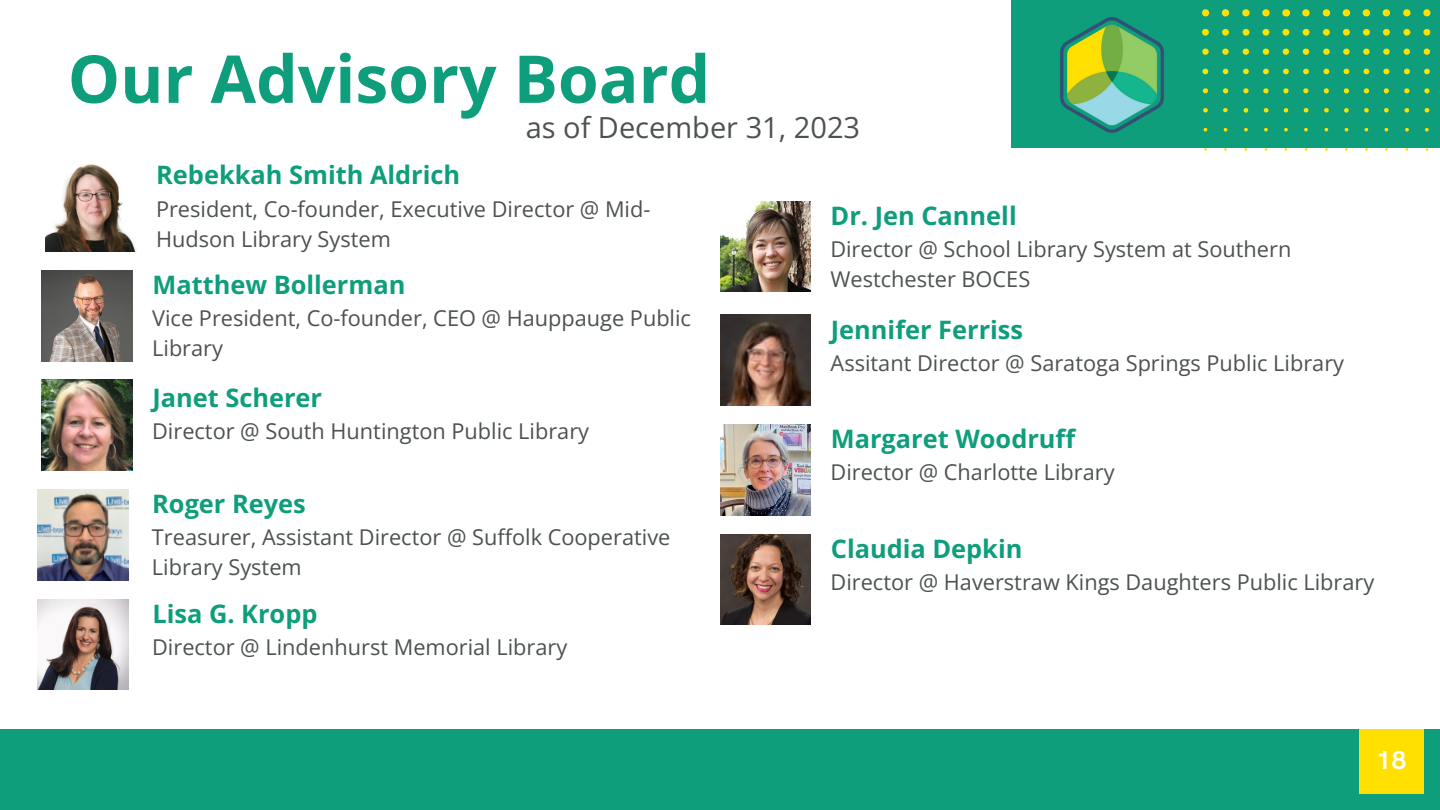
<style>
.page{position:relative;width:1440px;height:810px;background:#fff}
.page>*{position:absolute;margin:0;border:0;box-sizing:border-box;transform-origin:0 0}
.t1{font:700 66px "Open Sans";color:#0e9e7c}
.t2{font:29px "Open Sans";color:#4c5251}
.t3{font:700 26px "HK Grotesk Pro";color:#fff}
.t4{font:700 25.4px "Open Sans";color:#0e9e7c}
.t5{font:21.8px/29.9px "Open Sans";color:#4c5251}
</style>
<div class="page">
<div style="left:0;top:729px;width:1440px;height:81px;background:#0e9e7c"></div>
<div style="left:1011px;top:0;width:429px;height:147px;background:#0e9e7c"></div>
<svg style="left:1423px;top:9px;width:7px;height:7px"></svg>
<svg style="left:1403px;top:9px;width:8px;height:7px"></svg>
<svg style="left:1383px;top:9px;width:7px;height:7px"></svg>
<svg style="left:1363px;top:9px;width:7px;height:7px"></svg>
<svg style="left:1343px;top:9px;width:7px;height:7px"></svg>
<svg style="left:1323px;top:9px;width:7px;height:7px"></svg>
<svg style="left:1302px;top:9px;width:8px;height:7px"></svg>
<svg style="left:1282px;top:9px;width:8px;height:8px"></svg>
<svg style="left:1262px;top:9px;width:8px;height:7px"></svg>
<svg style="left:1242px;top:9px;width:8px;height:7px"></svg>
<svg style="left:1222px;top:9px;width:7px;height:7px"></svg>
<svg style="left:1202px;top:9px;width:7px;height:7px"></svg>
<svg style="left:1423px;top:29px;width:7px;height:7px"></svg>
<svg style="left:1403px;top:29px;width:7px;height:7px"></svg>
<svg style="left:1383px;top:29px;width:7px;height:7px"></svg>
<svg style="left:1363px;top:29px;width:7px;height:7px"></svg>
<svg style="left:1343px;top:29px;width:7px;height:7px"></svg>
<svg style="left:1323px;top:29px;width:7px;height:7px"></svg>
<svg style="left:1303px;top:29px;width:6px;height:7px"></svg>
<svg style="left:1282px;top:29px;width:7px;height:7px"></svg>
<svg style="left:1262px;top:29px;width:7px;height:7px"></svg>
<svg style="left:1243px;top:29px;width:7px;height:7px"></svg>
<svg style="left:1222px;top:29px;width:7px;height:7px"></svg>
<svg style="left:1202px;top:29px;width:7px;height:7px"></svg>
<svg style="left:1202px;top:49px;width:7px;height:6px"></svg>
<svg style="left:1222px;top:49px;width:7px;height:6px"></svg>
<svg style="left:1243px;top:49px;width:6px;height:6px"></svg>
<svg style="left:1263px;top:49px;width:6px;height:6px"></svg>
<svg style="left:1283px;top:49px;width:6px;height:6px"></svg>
<svg style="left:1303px;top:49px;width:6px;height:6px"></svg>
<svg style="left:1323px;top:49px;width:7px;height:6px"></svg>
<svg style="left:1343px;top:49px;width:7px;height:6px"></svg>
<svg style="left:1363px;top:49px;width:7px;height:6px"></svg>
<svg style="left:1383px;top:49px;width:7px;height:6px"></svg>
<svg style="left:1404px;top:49px;width:6px;height:6px"></svg>
<svg style="left:1424px;top:49px;width:6px;height:6px"></svg>
<svg style="left:1424px;top:69px;width:6px;height:5px"></svg>
<svg style="left:1404px;top:69px;width:6px;height:5px"></svg>
<svg style="left:1383px;top:69px;width:6px;height:5px"></svg>
<svg style="left:1364px;top:69px;width:5px;height:5px"></svg>
<svg style="left:1344px;top:69px;width:5px;height:5px"></svg>
<svg style="left:1323px;top:69px;width:6px;height:5px"></svg>
<svg style="left:1303px;top:69px;width:6px;height:5px"></svg>
<svg style="left:1283px;top:69px;width:6px;height:5px"></svg>
<svg style="left:1263px;top:69px;width:6px;height:5px"></svg>
<svg style="left:1243px;top:69px;width:6px;height:5px"></svg>
<svg style="left:1223px;top:69px;width:5px;height:5px"></svg>
<svg style="left:1203px;top:69px;width:5px;height:5px"></svg>
<svg style="left:1223px;top:88px;width:5px;height:5px"></svg>
<svg style="left:1424px;top:88px;width:5px;height:5px"></svg>
<svg style="left:1404px;top:88px;width:6px;height:5px"></svg>
<svg style="left:1384px;top:88px;width:5px;height:5px"></svg>
<svg style="left:1364px;top:88px;width:5px;height:6px"></svg>
<svg style="left:1344px;top:88px;width:5px;height:6px"></svg>
<svg style="left:1324px;top:88px;width:5px;height:6px"></svg>
<svg style="left:1303px;top:88px;width:6px;height:5px"></svg>
<svg style="left:1283px;top:88px;width:6px;height:6px"></svg>
<svg style="left:1263px;top:88px;width:6px;height:6px"></svg>
<svg style="left:1243px;top:88px;width:6px;height:5px"></svg>
<svg style="left:1203px;top:88px;width:5px;height:5px"></svg>
<svg style="left:1324px;top:108px;width:5px;height:5px"></svg>
<svg style="left:1304px;top:108px;width:4px;height:4px"></svg>
<svg style="left:1425px;top:108px;width:4px;height:4px"></svg>
<svg style="left:1404px;top:108px;width:5px;height:5px"></svg>
<svg style="left:1384px;top:108px;width:5px;height:5px"></svg>
<svg style="left:1364px;top:108px;width:5px;height:5px"></svg>
<svg style="left:1344px;top:108px;width:5px;height:5px"></svg>
<svg style="left:1284px;top:108px;width:4px;height:5px"></svg>
<svg style="left:1203px;top:108px;width:5px;height:5px"></svg>
<svg style="left:1223px;top:108px;width:5px;height:4px"></svg>
<svg style="left:1244px;top:108px;width:4px;height:5px"></svg>
<svg style="left:1264px;top:108px;width:5px;height:5px"></svg>
<svg style="left:1204px;top:128px;width:3px;height:4px"></svg>
<svg style="left:1224px;top:128px;width:4px;height:4px"></svg>
<svg style="left:1244px;top:128px;width:4px;height:4px"></svg>
<svg style="left:1264px;top:128px;width:4px;height:4px"></svg>
<svg style="left:1284px;top:128px;width:4px;height:4px"></svg>
<svg style="left:1304px;top:128px;width:4px;height:4px"></svg>
<svg style="left:1324px;top:128px;width:4px;height:4px"></svg>
<svg style="left:1405px;top:128px;width:4px;height:4px"></svg>
<svg style="left:1425px;top:128px;width:4px;height:4px"></svg>
<img style="left:46px;top:164px;width:90px;height:88px">
<img style="left:42px;top:270px;width:91px;height:91px">
<img style="left:42px;top:380px;width:91px;height:91px">
<img style="left:38px;top:489px;width:91px;height:91px">
<img style="left:38px;top:599px;width:91px;height:91px">
<img style="left:720px;top:201px;width:91px;height:91px">
<img style="left:720px;top:315px;width:91px;height:91px">
<img style="left:720px;top:425px;width:91px;height:90px">
<img style="left:720px;top:534px;width:91px;height:91px">
<img style="left:1060px;top:17px;width:104px;height:115px">
<div style="left:1359px;top:729px;width:65px;height:65px;background:#ffe000"></div>
<h1 class="t1" style="left:68px;top:32px;width:644px">Our Advisory Board</h1>
<h2 class="t2" style="left:526px;top:107px;width:336px">as of December 31, 2023</h2>
<p class="t4" style="left:156px;top:157px;width:306px">Rebekkah Smith Aldrich</p>
<p class="t5" style="left:156px;top:193px;width:496px">President, Co-founder, Executive Director @ Mid-<br>Hudson Library System</p>
<p class="t4" style="left:152px;top:267px;width:254px">Matthew Bollerman</p>
<p class="t5" style="left:152px;top:303px;width:540px">Vice President, Co-founder, CEO @ Hauppauge Public<br>Library</p>
<p class="t4" style="left:152px;top:379px;width:171px">Janet Scherer</p>
<p class="t5" style="left:152px;top:415px;width:438px">Director @ South Huntington Public Library</p>
<p class="t4" style="left:152px;top:486px;width:155px">Roger Reyes</p>
<p class="t5" style="left:152px;top:522px;width:520px">Treasurer, Assistant Director @ Suffolk Cooperative<br>Library System</p>
<p class="t4" style="left:152px;top:595px;width:167px">Lisa G. Kropp</p>
<p class="t5" style="left:152px;top:631px;width:417px">Director @ Lindenhurst Memorial Library</p>
<p class="t4" style="left:831px;top:198px;width:188px">Dr. Jen Cannell</p>
<p class="t5" style="left:830px;top:233px;width:463px">Director @ School Library System at Southern<br>Westchester BOCES</p>
<p class="t4" style="left:831px;top:311px;width:194px">Jennifer Ferriss</p>
<p class="t5" style="left:831px;top:347px;width:515px">Assitant Director @ Saratoga Springs Public Library</p>
<p class="t4" style="left:831px;top:421px;width:246px">Margaret Woodruff</p>
<p class="t5" style="left:831px;top:457px;width:286px">Director @ Charlotte Library</p>
<p class="t4" style="left:831px;top:530px;width:193px">Claudia Depkin</p>
<p class="t5" style="left:831px;top:566px;width:545px">Director @ Haverstraw Kings Daughters Public Library</p>
<p class="t3" style="left:1376px;top:745px;width:32px">18</p>
</div>
